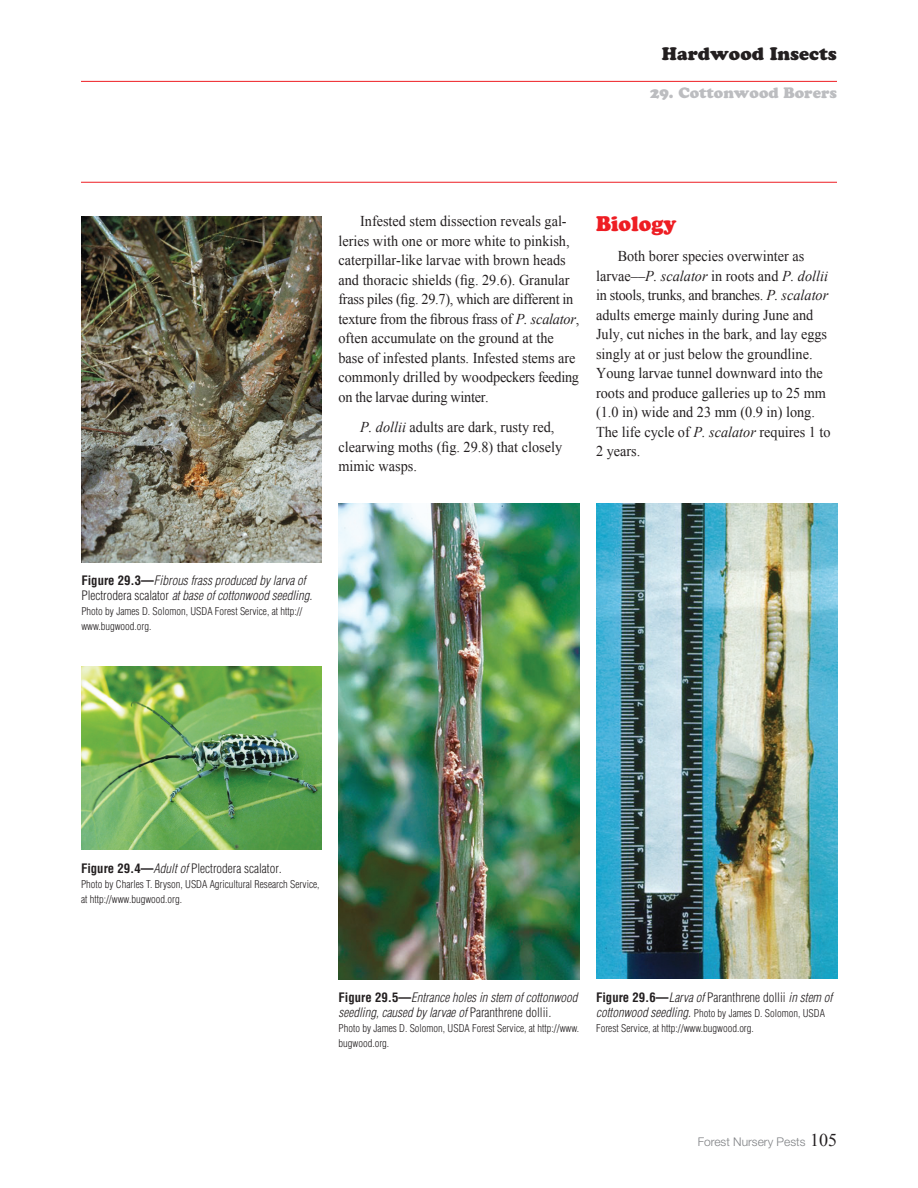
<style>
.page{position:relative;width:918px;height:1188px;background:#fff}
.page>*{position:absolute;margin:0;border:0;box-sizing:border-box;transform-origin:0 0}
.t1{font:21px "Cooper Black Std";color:#ee1d23;scale:.95 1}
.t2{font:18px "Cooper Black Std";color:#231f20}
.t3{font:15px/19.5px "Times New Roman";color:#231f20;scale:.95 1}
.t4{font:15px "Cooper Black Std";color:#bcbdc0}
.t5{font:italic 300 condensed 12.75px/15px "Helvetica";color:#231f20}
.t6{font:300 condensed 12.75px "Helvetica";color:#231f20}
.t7{font:300 12px "Helvetica Neue";color:#808285}
.t8{font:300 condensed 10.5px/15px "Helvetica";color:#231f20}
.s1{font-style:italic}
.s2{font-weight:700;font-style:normal}
.s3{font-style:normal}
.s4{font-weight:700}
.s5{font-style:italic;font-size:12.75px}
.s6{font-family:"Times New Roman";font-weight:400;font-size:18px;color:#231f20}
</style>
<div class="page">
<hr style="left:81px;top:81px;width:756px;height:1px;background:#ee1d23">
<hr style="left:81px;top:182px;width:756px;height:1px;background:#ee1d23">
<img style="left:81px;top:216px;width:241px;height:346px">
<img style="left:81px;top:666px;width:241px;height:184px">
<img style="left:339px;top:504px;width:240px;height:476px">
<img style="left:596px;top:504px;width:241px;height:475px">
<p class="t2" style="left:662px;top:43px;width:177px">Hardwood Insects</p>
<p class="t4" style="left:650px;top:84px;width:188px">29. Cottonwood Borers</p>
<p class="t3" style="left:339px;top:211px;width:255px;text-indent:22px">Infested stem dissection reveals gal&shy;leries with one or more white to pinkish, caterpillar-like larvae with brown heads and thoracic shields (fig. 29.6). Granular frass piles (fig. 29.7), which are different in texture from the fibrous frass of <span class="s1">P. scalator</span>, often accumulate on the ground at the base of infested plants. Infested stems are commonly drilled by woodpeckers feeding on the larvae during winter.</p>
<p class="t3" style="left:339px;top:417px;width:237px;text-indent:22px"><span class="s1">P. dollii</span> adults are dark, rusty red, clearwing moths (fig. 29.8) that closely mimic wasps.</p>
<h1 class="t1" style="left:596px;top:211px;width:86px">Biology</h1>
<p class="t3" style="left:596px;top:246px;width:249px;text-indent:22px">Both borer species overwinter as larvae––<span class="s1">P. scalator</span> in roots and <span class="s1">P. dollii </span>in stools, trunks, and branches. <span class="s1">P. scalator </span>adults emerge mainly during June and July, cut niches in the bark, and lay eggs singly at or just below the groundline.<br>Young larvae tunnel downward into the roots and produce galleries up to 25 mm (1.0 in) wide and 23 mm (0.9 in) long.<br>The life cycle of <span class="s1">P. scalator</span> requires 1 to 2 years.</p>
<p class="t5" style="left:81px;top:573px;width:232px"><span class="s2">Figure 29.3—</span>Fibrous frass produced by larva of<br><span class="s3">Plectrodera scalator</span> at base of cottonwood seedling.</p>
<p class="t8" style="left:81px;top:604px;width:223px">Photo by James D. Solomon, USDA Forest Service, at http:// www.bugwood.org.</p>
<p class="t6" style="left:81px;top:861px;width:202px"><span class="s4">Figure 29.4—</span><span class="s1">Adult of</span> Plectrodera scalator<span class="s1">.</span></p>
<p class="t8" style="left:81px;top:876px;width:240px">Photo by Charles T. Bryson, USDA Agricultural Research Service, at http://www.bugwood.org.</p>
<p class="t5" style="left:339px;top:990px;width:240px"><span class="s2">Figure 29.5—</span>Entrance holes in stem of cottonwood seedling, caused by larvae of <span class="s3">Paranthrene dollii</span>.</p>
<p class="t8" style="left:339px;top:1021px;width:242px">Photo by James D. Solomon, USDA Forest Service, at http://www. bugwood.org.</p>
<p class="t6" style="left:596px;top:990px;width:238px"><span class="s4">Figure 29.6—</span><span class="s1">Larva of</span> Paranthrene dollii <span class="s1">in stem of</span></p>
<p class="t8" style="left:596px;top:1006px;width:230px"><span class="s5">cottonwood seedling.</span> Photo by James D. Solomon, USDA<br>Forest Service, at http://www.bugwood.org.</p>
<p class="t7" style="left:698px;top:1135px;width:141px">Forest Nursery Pests <span class="s6">105</span></p>
</div>
